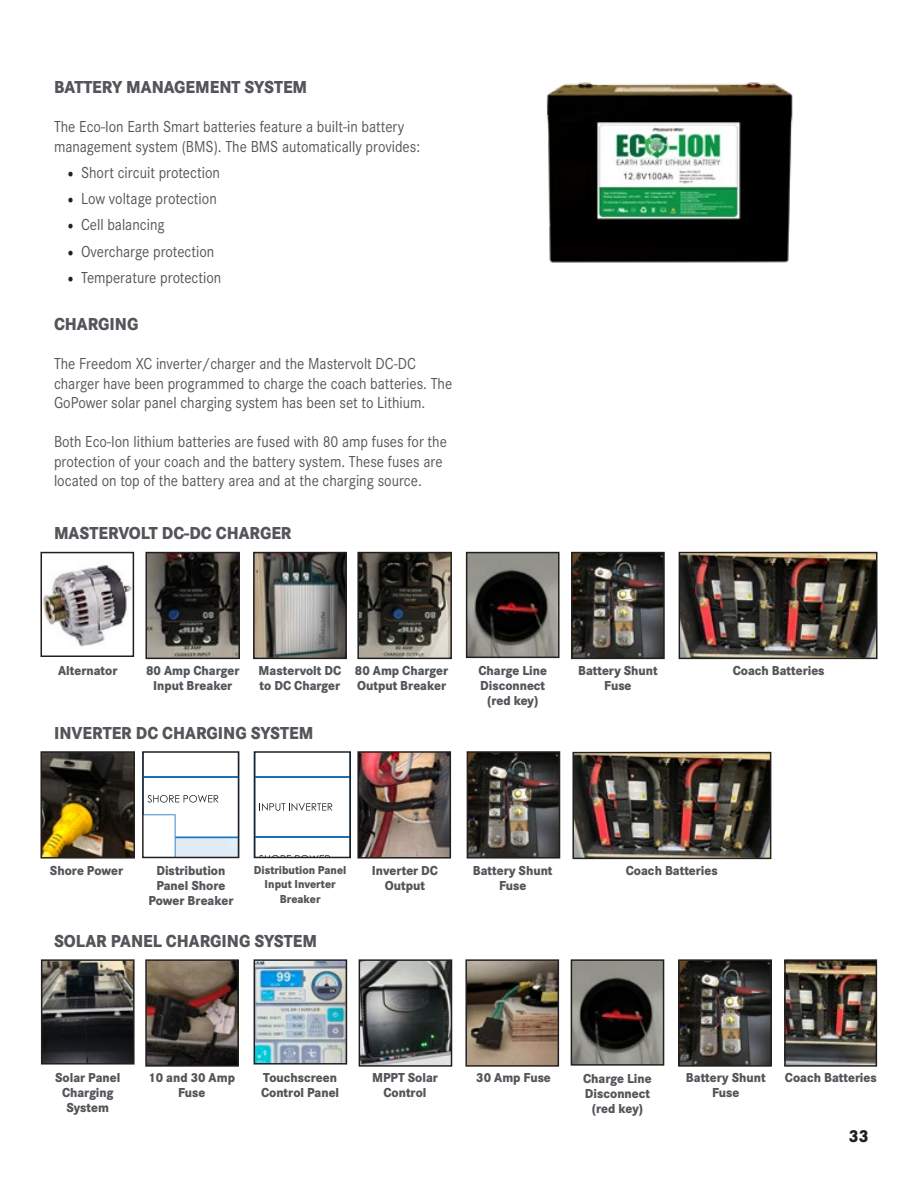
<style>
.page{position:relative;width:918px;height:1188px;background:#fff}
.page>*{position:absolute;margin:0;border:0;box-sizing:border-box;transform-origin:0 0}
.Indented_Body{font:800 18px "Corporate S Pro";color:#54555a;scale:.9 1}
.t1{font:800 18px "Corporate S Pro";color:#231f20;scale:.9 1}
.Indented_Body-2{font:16.5px/19.5px "Corporate S Pro";color:#54555a;scale:.9 1}
.Indented_Body-3{font:800 13.5px/15px "Corporate S Pro";color:#54555a;scale:.9 1}
.Indented_Body-4{font:800 12px/14.4px "Corporate S Pro";color:#54555a;text-align:center;scale:.9 1}
.s1{font-family:"Minion Pro";font-size:18px;color:#231f20}
</style>
<div class="page">
<img style="left:575px;top:755px;width:193px;height:101px">
<div style="left:572px;top:752px;width:199px;height:107px;border:2px solid #231f20"></div>
<img style="left:787px;top:962px;width:87px;height:102px">
<div style="left:784px;top:959px;width:93px;height:108px;border:2px solid #231f20"></div>
<img style="left:43px;top:563px;width:88px;height:84px">
<img style="left:148px;top:555px;width:89px;height:101px">
<div style="left:145px;top:552px;width:95px;height:107px;border:2px solid #231f20"></div>
<img style="left:360px;top:555px;width:89px;height:101px">
<div style="left:357px;top:552px;width:95px;height:107px;border:2px solid #231f20"></div>
<img style="left:256px;top:555px;width:88px;height:101px">
<div style="left:253px;top:552px;width:94px;height:107px;border:2px solid #231f20"></div>
<svg style="left:145px;top:776px;width:91px;height:79px"></svg>
<div style="left:142px;top:751px;width:97px;height:107px;border:2px solid #231f20"></div>
<svg style="left:257px;top:776px;width:91px;height:62px"></svg>
<div style="left:254px;top:751px;width:97px;height:107px;border:2px solid #231f20"></div>
<img style="left:360px;top:754px;width:88px;height:102px">
<div style="left:357px;top:751px;width:94px;height:108px;border:2px solid #231f20"></div>
<img style="left:148px;top:962px;width:88px;height:102px">
<div style="left:145px;top:959px;width:94px;height:108px;border:2px solid #231f20"></div>
<img style="left:468px;top:962px;width:88px;height:102px">
<div style="left:465px;top:959px;width:94px;height:108px;border:2px solid #231f20"></div>
<img style="left:43px;top:754px;width:89px;height:102px">
<div style="left:40px;top:751px;width:95px;height:108px;border:2px solid #231f20"></div>
<img style="left:682px;top:555px;width:193px;height:101px">
<div style="left:679px;top:552px;width:199px;height:107px;border:2px solid #231f20"></div>
<img style="left:574px;top:555px;width:88px;height:101px">
<div style="left:571px;top:552px;width:94px;height:107px;border:2px solid #231f20"></div>
<img style="left:469px;top:555px;width:88px;height:100px">
<div style="left:466px;top:552px;width:94px;height:106px;border:2px solid #231f20"></div>
<img style="left:574px;top:962px;width:87px;height:101px">
<div style="left:571px;top:959px;width:93px;height:107px;border:2px solid #231f20"></div>
<img style="left:362px;top:962px;width:87px;height:102px">
<div style="left:359px;top:959px;width:93px;height:108px;border:2px solid #231f20"></div>
<img style="left:470px;top:754px;width:87px;height:102px">
<div style="left:467px;top:751px;width:93px;height:108px;border:2px solid #231f20"></div>
<img style="left:681px;top:962px;width:88px;height:102px">
<div style="left:678px;top:959px;width:94px;height:108px;border:2px solid #231f20"></div>
<div style="left:40px;top:552px;width:94px;height:105px;border:2px solid #231f20"></div>
<img style="left:44px;top:962px;width:88px;height:100px">
<div style="left:41px;top:959px;width:94px;height:106px;border:2px solid #231f20"></div>
<img style="left:257px;top:962px;width:87px;height:100px">
<div style="left:254px;top:959px;width:93px;height:106px;border:2px solid #231f20"></div>
<img style="left:546px;top:82px;width:247px;height:181px">
<p class="Indented_Body" style="left:54px;top:72px;width:283px">BATTERY MANAGEMENT SYSTEM</p>
<p class="Indented_Body-2" style="left:54px;top:116px;width:408px">The Eco-Ion Earth Smart batteries feature a built-in battery management system (BMS). The BMS automatically provides:</p>
<p class="Indented_Body-2" style="left:68px;top:161px;width:171px"><span class="s1">•</span> Short circuit protection</p>
<p class="Indented_Body-2" style="left:68px;top:188px;width:167px"><span class="s1">•</span> Low voltage protection</p>
<p class="Indented_Body-2" style="left:68px;top:214px;width:110px"><span class="s1">•</span> Cell balancing</p>
<p class="Indented_Body-2" style="left:68px;top:240px;width:165px"><span class="s1">•</span> Overcharge protection</p>
<p class="Indented_Body-2" style="left:68px;top:266px;width:173px"><span class="s1">•</span> Temperature protection</p>
<p class="Indented_Body" style="left:54px;top:310px;width:95px">CHARGING</p>
<p class="Indented_Body-2" style="left:54px;top:353px;width:444px">The Freedom XC inverter/charger and the Mastervolt DC-DC charger have been programmed to charge the coach batteries. The<br>GoPower solar panel charging system has been set to Lithium.</p>
<p class="Indented_Body-2" style="left:54px;top:431px;width:438px">Both Eco-Ion lithium batteries are fused with 80 amp fuses for the protection of your coach and the battery system. These fuses are located on top of the battery area and at the charging source.</p>
<p class="Indented_Body" style="left:54px;top:518px;width:265px">MASTERVOLT DC-DC CHARGER</p>
<p class="Indented_Body-3" style="left:58px;top:662px;width:67px">Alternator</p>
<p class="Indented_Body-3" style="left:146px;top:662px;width:105px">80 Amp Charger</p>
<p class="Indented_Body-3" style="left:153px;top:677px;width:90px">Input Breaker</p>
<p class="Indented_Body-3" style="left:259px;top:662px;width:93px">Mastervolt DC to DC Charger</p>
<p class="Indented_Body-3" style="left:578px;top:662px;width:90px;text-align:center">Battery Shunt<br>Fuse</p>
<p class="Indented_Body-3" style="left:733px;top:662px;width:104px">Coach Batteries</p>
<p class="Indented_Body-3" style="left:355px;top:662px;width:105px">80 Amp Charger<br>Output Breaker</p>
<p class="Indented_Body-3" style="left:478px;top:662px;width:78px">Charge Line<br>Disconnect</p>
<p class="Indented_Body-3" style="left:487px;top:692px;width:58px">(red key)</p>
<p class="Indented_Body" style="left:54px;top:719px;width:290px">INVERTER DC CHARGING SYSTEM</p>
<p class="Indented_Body-3" style="left:50px;top:862px;width:83px">Shore Power</p>
<p class="Indented_Body-3" style="left:148px;top:862px;width:96px;text-align:center">Distribution<br>Panel Shore<br>Power Breaker</p>
<p class="Indented_Body-3" style="left:372px;top:862px;width:75px">Inverter DC</p>
<p class="Indented_Body-4" style="left:254px;top:862px;width:104px">Distribution Panel</p>
<p class="Indented_Body-4" style="left:265px;top:876px;width:80px">Input Inverter<br>Breaker</p>
<p class="Indented_Body-3" style="left:385px;top:877px;width:46px">Output</p>
<p class="Indented_Body" style="left:54px;top:927px;width:294px">SOLAR PANEL CHARGING SYSTEM</p>
<p class="Indented_Body-3" style="left:473px;top:862px;width:90px">Battery Shunt</p>
<p class="Indented_Body-3" style="left:499px;top:877px;width:32px">Fuse</p>
<p class="Indented_Body-3" style="left:626px;top:862px;width:104px">Coach Batteries</p>
<p class="Indented_Body-3" style="left:372px;top:1068px;width:75px;text-align:center">MPPT Solar<br>Control</p>
<p class="Indented_Body-3" style="left:686px;top:1069px;width:90px">Battery Shunt</p>
<p class="Indented_Body-3" style="left:55px;top:1069px;width:74px;text-align:center">Solar Panel<br>Charging<br>System</p>
<p class="Indented_Body-3" style="left:148px;top:1069px;width:98px;text-align:center">10 and 30 Amp<br>Fuse</p>
<p class="Indented_Body-3" style="left:476px;top:1069px;width:84px">30 Amp Fuse</p>
<p class="Indented_Body-3" style="left:785px;top:1069px;width:104px">Coach Batteries</p>
<p class="Indented_Body-3" style="left:261px;top:1069px;width:88px">Touchscreen<br>Control Panel</p>
<p class="Indented_Body-3" style="left:583px;top:1070px;width:78px">Charge Line<br>Disconnect</p>
<p class="Indented_Body-3" style="left:592px;top:1100px;width:58px">(red key)</p>
<p class="Indented_Body-3" style="left:712px;top:1084px;width:32px">Fuse</p>
<p class="t1" style="left:849px;top:1121px;width:24px">33</p>
</div>
